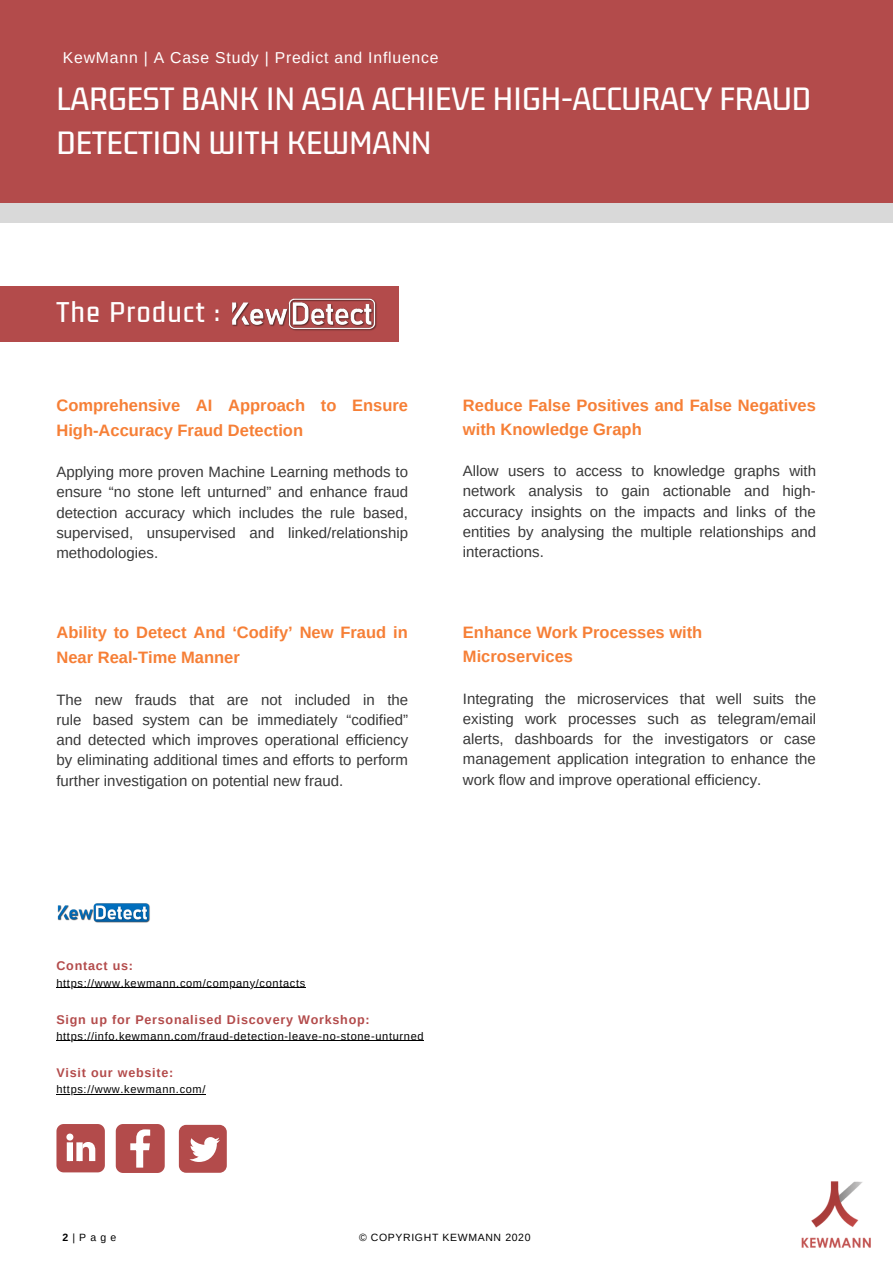
<style>
.page{position:relative;width:893px;height:1263px;background:#fff}
.page>*{position:absolute;margin:0;border:0;box-sizing:border-box;transform-origin:0 0}
.t1{font:500 36px/44.4px "Gemunu Libre";color:#fff}
.t2{font:500 31.88px "Gemunu Libre";letter-spacing:.05em;color:#fff}
.t3{font:700 16.5px/24.8px "Arimo";color:#f67f36}
.t4{font:15.75px "Arimo";letter-spacing:.05em;color:#fff}
.t5{font:15px/20.2px "Arimo";color:#383838;text-align:justify}
.t6{font:700 12.6px "Arimo";letter-spacing:.06em;color:#b34b4b}
.t7{font:11.02px "Arimo";letter-spacing:.06em;color:#000}
.t8{font:10.5px "Arimo";letter-spacing:.06em;color:#000}
.s1{font-weight:700}
</style>
<div class="page">
<div style="left:0;top:0;width:893px;height:203px;background:#b34b4b"></div>
<div style="left:0;top:203px;width:893px;height:19px;background:#d9d9d9"></div>
<div style="left:0;top:286px;width:399px;height:55px;background:#b34b4b"></div>
<img style="left:801px;top:1181px;width:70px;height:67px">
<img style="left:57px;top:903px;width:93px;height:20px">
<svg style="left:56px;top:1124px;width:49px;height:48px"></svg>
<svg style="left:116px;top:1124px;width:49px;height:49px;background:#c06b6b"></svg>
<div style="left:179px;top:1125px;width:48px;height:48px;background:#b34b4b;border-radius:7px"></div>
<svg style="left:189px;top:1137px;width:31px;height:25px"></svg>
<hr style="left:56px;top:987px;width:250px;height:1px;background:#000">
<hr style="left:56px;top:1040px;width:368px;height:1px;background:#000">
<hr style="left:56px;top:1094px;width:150px;height:1px;background:#000">
<img style="left:232px;top:298px;width:145px;height:33px">
<p class="t4" style="left:63px;top:49px;width:377px">KewMann | A Case Study | Predict and Influence</p>
<h1 class="t1" style="left:56px;top:78px;width:756px">LARGEST BANK IN ASIA ACHIEVE HIGH-ACCURACY FRAUD<br>DETECTION WITH KEWMANN</h1>
<h2 class="t2" style="left:56px;top:296px;width:165px">The Product :</h2>
<p class="t3" style="left:56px;top:393px;width:353px">Comprehensive AI Approach to Ensure<br>High-Accuracy Fraud Detection</p>
<p class="t5" style="left:56px;top:462px;width:353px">Applying more proven Machine Learning methods to ensure “no stone left unturned” and enhance fraud detection accuracy which includes the rule based, supervised, unsupervised and linked/relationship methodologies.</p>
<p class="t3" style="left:56px;top:620px;width:353px">Ability to Detect And ‘Codify’ New Fraud in<br>Near Real-Time Manner</p>
<p class="t5" style="left:56px;top:689px;width:353px">The new frauds that are not included in the rule based system can be immediately “codified” and detected which improves operational efficiency by eliminating additional times and efforts to perform further investigation on potential new fraud.</p>
<p class="t3" style="left:463px;top:393px;width:354px;line-height:24.2px">Reduce False Positives and False Negatives with Knowledge Graph</p>
<p class="t5" style="left:463px;top:461px;width:355px">Allow users to access to knowledge graphs with network analysis to gain actionable and high&shy;accuracy insights on the impacts and links of the entities by analysing the multiple relationships and interactions.</p>
<p class="t3" style="left:463px;top:620px;width:241px;line-height:24.2px">Enhance Work Processes with<br>Microservices</p>
<p class="t5" style="left:463px;top:688px;width:355px">Integrating the microservices that well suits the existing work processes such as telegram/email alerts, dashboards for the investigators or case management application integration to enhance the work flow and improve operational efficiency.</p>
<p class="t6" style="left:56px;top:959px;width:78px">Contact us:</p>
<p class="t7" style="left:56px;top:976px;width:250px">https://www.kewmann.com/company/contacts</p>
<p class="t6" style="left:56px;top:1012px;width:315px">Sign up for Personalised Discovery Workshop:</p>
<p class="t7" style="left:56px;top:1030px;width:368px">https://info.kewmann.com/fraud-detection-leave-no-stone-unturned</p>
<p class="t6" style="left:56px;top:1066px;width:118px">Visit our website:</p>
<p class="t7" style="left:56px;top:1083px;width:150px">https://www.kewmann.com/</p>
<p class="t8" style="left:62px;top:1232px;width:55px"><span class="s1">2</span>|Page</p>
<p class="t8" style="left:359px;top:1232px;width:173px">© COPYRIGHT KEWMANN 2020</p>
</div>
